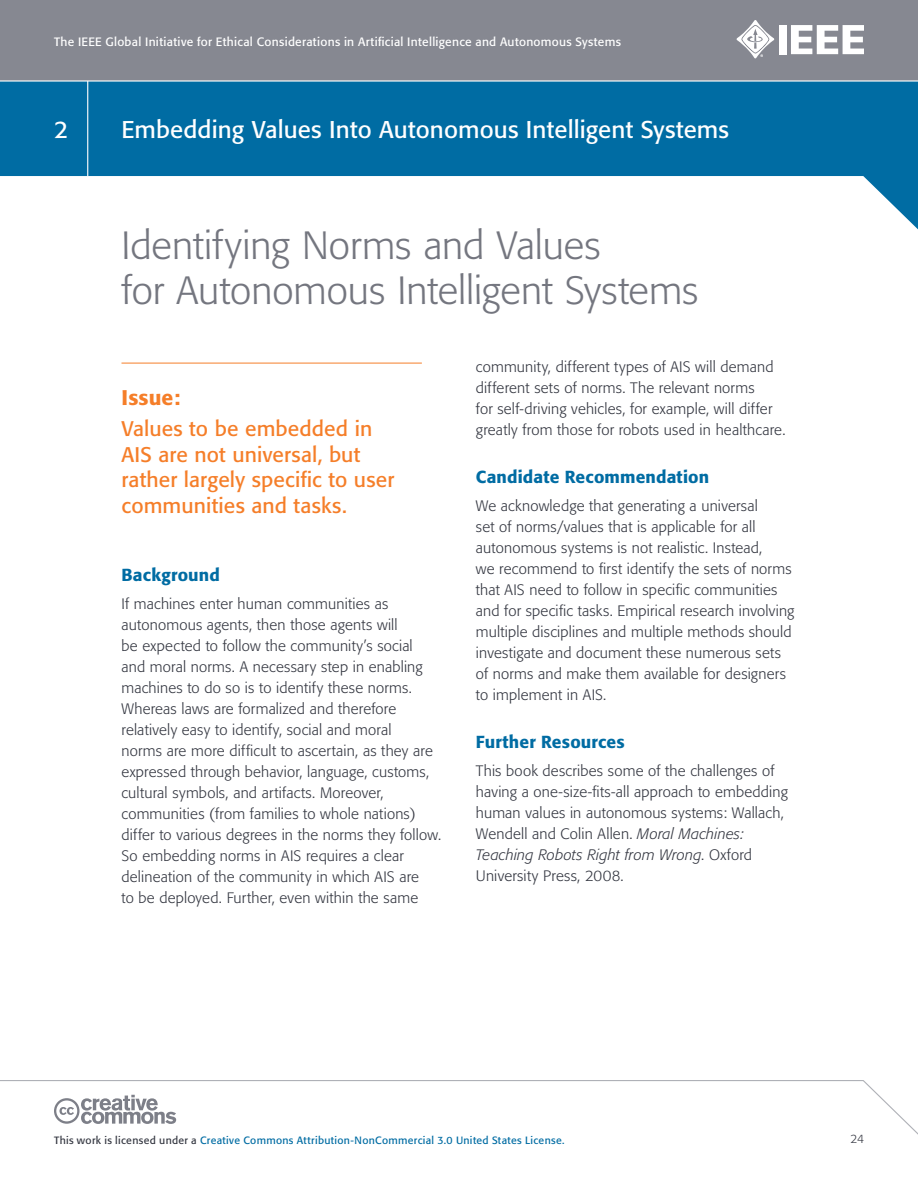
<style>
.page{position:relative;width:918px;height:1188px;background:#fff}
.page>*{position:absolute;margin:0;border:0;box-sizing:border-box;transform-origin:0 0}
.t1{font:300 39px/45px "Formata";color:#74767f}
.t2{font:24px "Formata";letter-spacing:.005em;color:#fff}
.t3{font:21px/25.5px "Formata";letter-spacing:.01em;color:#f57e29}
.t4{font:500 21px "Formata";letter-spacing:.005em;color:#f57e29}
.t5{font:500 17.25px "Formata";letter-spacing:.01em;color:#006ca3}
.t6{font:300 15px/21px "Formata";letter-spacing:.01em;color:#343741}
.t7{font:12px "Formata";letter-spacing:.025em;color:#fff}
.t8{font:300 12px "Formata";color:#343741}
.t9{font:10.5px "Formata";letter-spacing:.03em;color:#006ca3}
.s1{font-style:italic}
.s2{color:#343741}
</style>
<div class="page">
<div style="left:0;top:0;width:918px;height:81px;background:#868891"></div>
<svg style="left:0;top:82px;width:918px;height:147px;fill:#006ca3"></svg>
<svg style="left:0;top:1080px;width:918px;height:55px"></svg>
<hr style="left:0;top:80px;width:918px;height:2px;background:#fff">
<hr style="left:87px;top:81px;width:1px;height:95px;background:#fff">
<div style="left:779px;top:25px;width:8px;height:29px;background:#fff"></div>
<svg style="left:791px;top:25px;width:73px;height:29px"></svg>
<svg style="left:736px;top:20px;width:38px;height:38px"></svg>
<svg style="left:54px;top:1095px;width:122px;height:29px"></svg>
<hr style="left:122px;top:363px;width:300px;height:1px;background:#f57e29">
<p class="t7" style="left:54px;top:34px;width:568px">The IEEE Global Initiative for Ethical Considerations in Artificial Intelligence and Autonomous Systems</p>
<h2 class="t2" style="left:54px;top:115px;width:15px">2</h2>
<h2 class="t2" style="left:122px;top:115px;width:609px">Embedding Values Into Autonomous Intelligent Systems</h2>
<h1 class="t1" style="left:122px;top:223px;width:578px">Identifying Norms and Values<br>for Autonomous Intelligent Systems</h1>
<h3 class="t4" style="left:122px;top:385px;width:60px">Issue:</h3>
<h3 class="t3" style="left:122px;top:416px;width:274px">Values to be embedded in<br>AIS are not universal, but rather largely specific to user communities and tasks.</h3>
<p class="t5" style="left:122px;top:564px;width:100px">Background</p>
<p class="t6" style="left:122px;top:593px;width:321px">If machines enter human communities as autonomous agents, then those agents will<br>be expected to follow the community’s social<br>and moral norms. A necessary step in enabling machines to do so is to identify these norms.<br>Whereas laws are formalized and therefore relatively easy to identify, social and moral<br>norms are more difficult to ascertain, as they are expressed through behavior, language, customs, cultural symbols, and artifacts. Moreover, communities (from families to whole nations) differ to various degrees in the norms they follow.<br>So embedding norms in AIS requires a clear delineation of the community in which AIS are<br>to be deployed. Further, even within the same</p>
<p class="t6" style="left:476px;top:357px;width:311px">community, different types of AIS will demand different sets of norms. The relevant norms<br>for self-driving vehicles, for example, will differ greatly from those for robots used in healthcare.</p>
<p class="t5" style="left:476px;top:467px;width:235px">Candidate Recommendation</p>
<p class="t6" style="left:476px;top:496px;width:320px">We acknowledge that generating a universal<br>set of norms/values that is applicable for all autonomous systems is not realistic. Instead,<br>we recommend to first identify the sets of norms that AIS need to follow in specific communities and for specific tasks. Empirical research involving multiple disciplines and multiple methods should investigate and document these numerous sets of norms and make them available for designers to implement in AIS.</p>
<p class="t5" style="left:476px;top:732px;width:150px">Further Resources</p>
<p class="t6" style="left:476px;top:760px;width:314px">This book describes some of the challenges of having a one-size-fits-all approach to embedding human values in autonomous systems: Wallach, Wendell and Colin Allen. <span class="s1">Moral Machines:<br>Teaching Robots Right from Wrong</span>. Oxford University Press, 2008.</p>
<p class="t9" style="left:54px;top:1133px;width:512px"><span class="s2">This work is licensed under a</span> Creative Commons Attribution-NonCommercial 3.0 United States License.</p>
<p class="t8" style="left:851px;top:1132px;width:15px">24</p>
</div>
